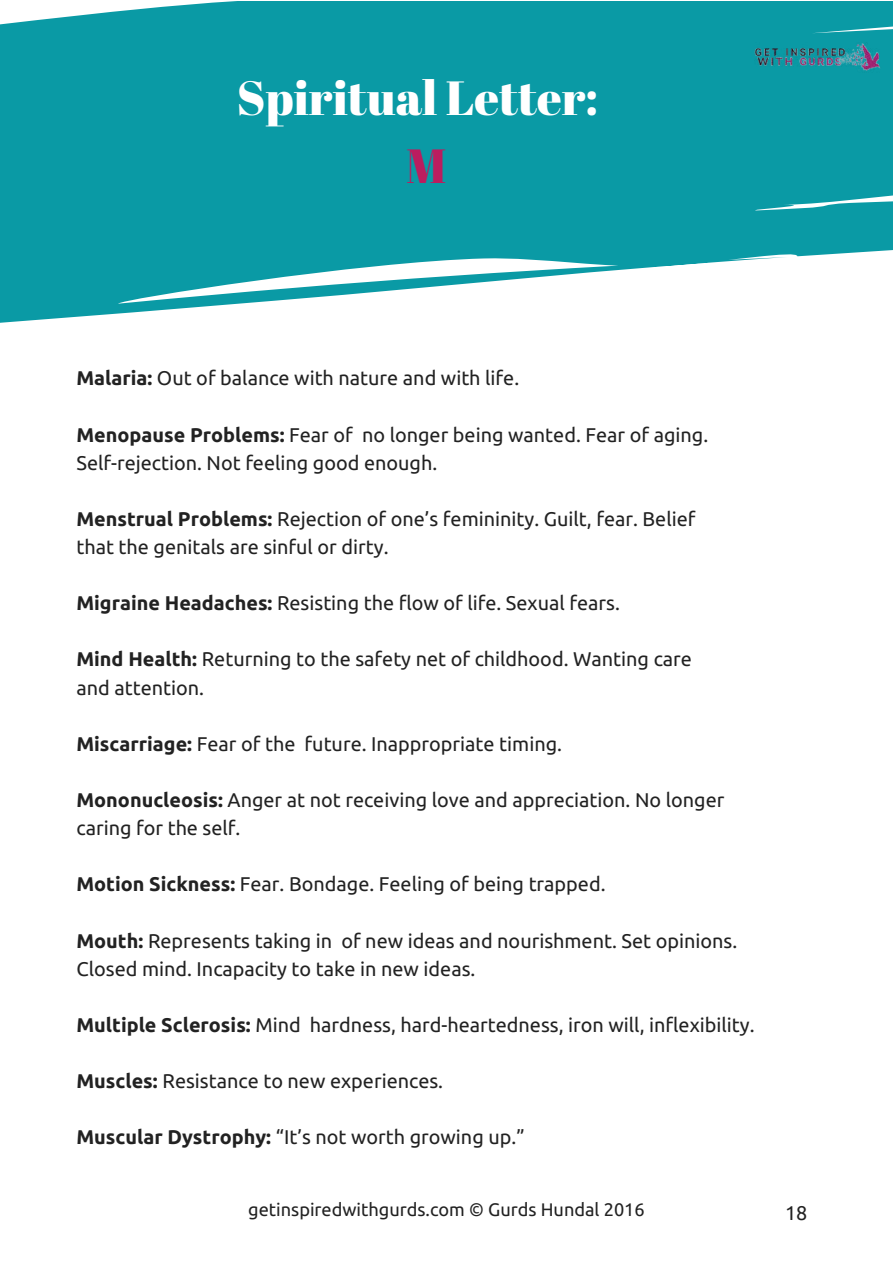
<style>
.page{position:relative;width:893px;height:1263px;background:#fff}
.page>*{position:absolute;margin:0;border:0;box-sizing:border-box;transform-origin:0 0}
.t1{font:48px "Abril Fatface";color:#fff}
.t2{font:48px "Abril Fatface";color:#bb1d5f}
.t3{font:19.8px/28px "Ubuntu";color:#222}
.t4{font:18.15px "Ubuntu";color:#222}
.s1{font-weight:700}
</style>
<div class="page">
<svg style="left:0;top:1px;width:892px;height:322px;background:#2ea8b2"></svg>
<img style="left:754px;top:42px;width:127px;height:31px">
<h1 class="t1" style="left:237px;top:71px;width:363px">Spiritual Letter:</h1>
<h1 class="t2" style="left:406px;top:139px;width:42px">M</h1>
<p class="t3" style="left:76px;top:364px;width:444px"><span class="s1">Malaria:</span> Out of balance with nature and with life.</p>
<p class="t3" style="left:76px;top:420px;width:633px"><span class="s1">Menopause Problems:</span> Fear of no longer being wanted. Fear of aging.<br>Self-rejection. Not feeling good enough.</p>
<p class="t3" style="left:76px;top:504px;width:620px"><span class="s1">Menstrual Problems:</span> Rejection of one’s femininity. Guilt, fear. Belief that the genitals are sinful or dirty.</p>
<p class="t3" style="left:76px;top:589px;width:545px"><span class="s1">Migraine Headaches:</span> Resisting the flow of life. Sexual fears.</p>
<p class="t3" style="left:76px;top:645px;width:617px"><span class="s1">Mind Health:</span> Returning to the safety net of childhood. Wanting care and attention.</p>
<p class="t3" style="left:76px;top:729px;width:487px"><span class="s1">Miscarriage:</span> Fear of the future. Inappropriate timing.</p>
<p class="t3" style="left:76px;top:785px;width:649px"><span class="s1">Mononucleosis:</span> Anger at not receiving love and appreciation. No longer caring for the self.</p>
<p class="t3" style="left:76px;top:870px;width:530px"><span class="s1">Motion Sickness:</span> Fear. Bondage. Feeling of being trapped.</p>
<p class="t3" style="left:76px;top:926px;width:662px"><span class="s1">Mouth:</span> Represents taking in of new ideas and nourishment. Set opinions.<br>Closed mind. Incapacity to take in new ideas.</p>
<p class="t3" style="left:76px;top:1010px;width:679px"><span class="s1">Multiple Sclerosis:</span> Mind hardness, hard-heartedness, iron will, inflexibility.</p>
<p class="t3" style="left:76px;top:1066px;width:368px"><span class="s1">Muscles:</span> Resistance to new experiences.</p>
<p class="t3" style="left:76px;top:1123px;width:449px"><span class="s1">Muscular Dystrophy:</span> “It’s not worth growing up.”</p>
<p class="t4" style="left:248px;top:1199px;width:398px">getinspiredwithgurds.com © Gurds Hundal 2016</p>
<p class="t3" style="left:785px;top:1198px;width:24px">18</p>
</div>
